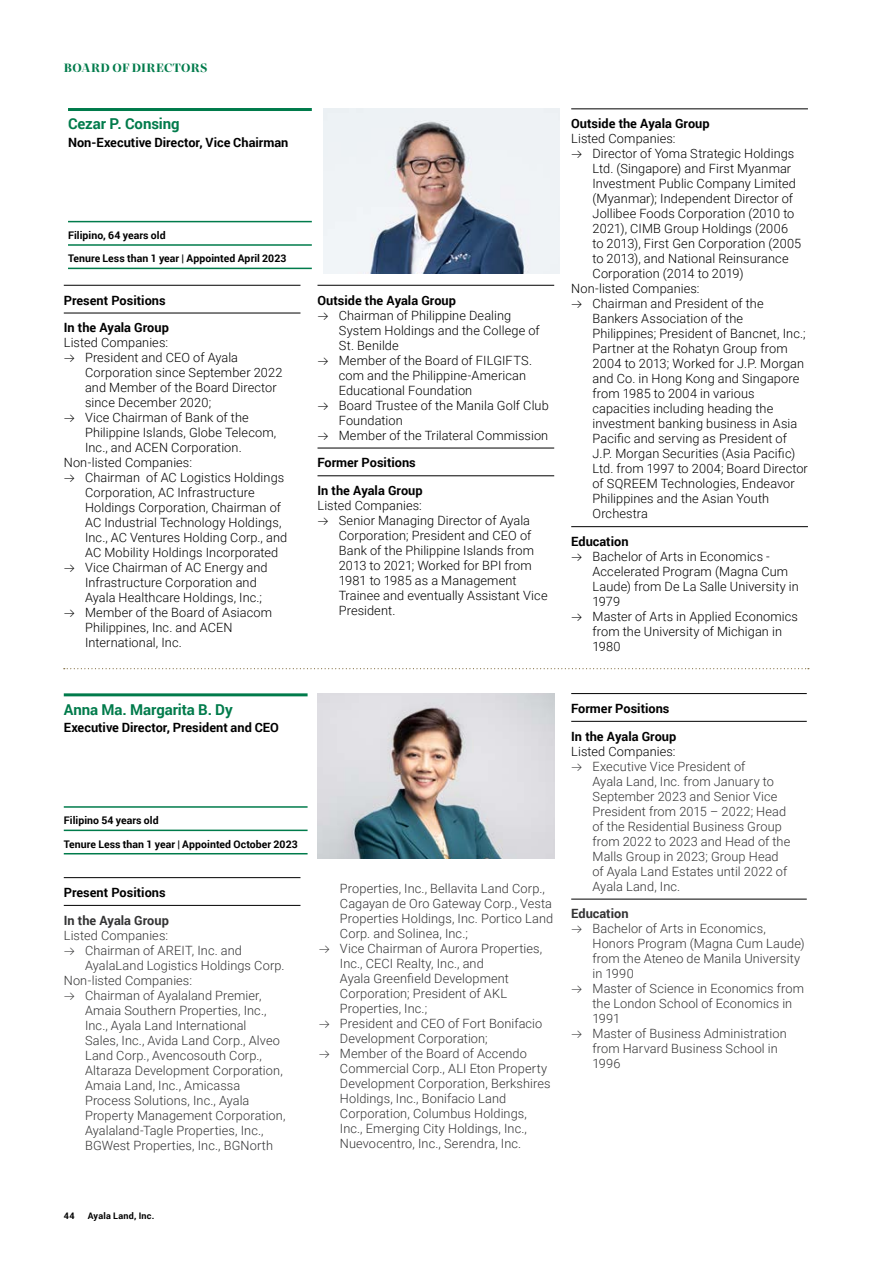
<style>
.page{position:relative;width:893px;height:1263px;background:#fff}
.page>*{position:absolute;margin:0;border:0;box-sizing:border-box;transform-origin:0 0}
.t1{font:700 15px "Roboto";letter-spacing:-.005em;color:#007b4b}
.t2{font:300 12.75px/15px "Roboto";letter-spacing:.01em;color:#000}
.t3{font:300 12.75px/15px "Roboto";letter-spacing:.01em;color:#333334}
.t4{font:700 12.75px/27.8px "Roboto";color:#000}
.t5{font:700 12.75px "Roboto";color:#333334}
.t6{font:12px "Atlante var Regular Text";letter-spacing:.035em;color:#007b4b}
.t7{font:700 10.5px "Roboto";letter-spacing:.005em;color:#000}
.t8{font:700 9px "Roboto";letter-spacing:.025em;color:#000}
.s1{font-family:"Satoshi"}
.s2{font-weight:700}
</style>
<div class="page">
<img style="left:317px;top:693px;width:237px;height:165px">
<hr style="left:64px;top:877px;width:236px;height:1px;background:#000">
<hr style="left:64px;top:905px;width:236px;height:1px;background:#000">
<hr style="left:64px;top:806px;width:244px;height:2px;background:#007b4b">
<hr style="left:64px;top:830px;width:244px;height:1px;background:#007b4b">
<hr style="left:64px;top:853px;width:244px;height:1px;background:#007b4b">
<hr style="left:64px;top:693px;width:244px;height:3px;background:#007b4b">
<hr style="left:571px;top:693px;width:236px;height:1px;background:#000">
<hr style="left:571px;top:721px;width:236px;height:1px;background:#000">
<hr style="left:571px;top:899px;width:236px;height:1px;background:#000">
<hr style="left:68px;top:221px;width:244px;height:1px;background:#007b4b">
<hr style="left:68px;top:244px;width:244px;height:2px;background:#007b4b">
<hr style="left:68px;top:268px;width:244px;height:1px;background:#007b4b">
<hr style="left:68px;top:108px;width:244px;height:3px;background:#007b4b">
<img style="left:323px;top:109px;width:237px;height:165px">
<hr style="left:64px;top:285px;width:236px;height:1px;background:#000">
<hr style="left:64px;top:313px;width:236px;height:1px;background:#000">
<hr style="left:317px;top:285px;width:237px;height:1px;background:#000">
<hr style="left:317px;top:448px;width:237px;height:1px;background:#000">
<hr style="left:317px;top:475px;width:237px;height:1px;background:#000">
<hr style="left:571px;top:109px;width:237px;height:1px;background:#000">
<hr style="left:571px;top:526px;width:237px;height:1px;background:#000">
<svg style="left:64px;top:668px;width:745px;height:1px"></svg>
<p class="t6" style="left:64px;top:61px;width:145px">BOARD OF DIRECTORS</p>
<p class="t1" style="left:68px;top:114px;width:113px">Cezar P. Consing</p>
<p class="t4" style="left:68px;top:128px;width:222px">Non-Executive Director, Vice Chairman</p>
<p class="t7" style="left:68px;top:228px;width:99px">Filipino, 64 years old</p>
<p class="t7" style="left:68px;top:251px;width:220px">Tenure Less than 1 year | Appointed April 2023</p>
<p class="t4" style="left:64px;top:286px;width:107px">Present Positions<br>In the Ayala Group</p>
<p class="t2" style="left:64px;top:335px;width:106px">Listed Companies:</p>
<p class="t2" style="left:85px;top:350px;width:199px;text-indent:-21px"><span class="s1">→</span> President and CEO of Ayala<br>Corporation since September 2022 and Member of the Board Director since December 2020;</p>
<p class="t2" style="left:64px;top:410px;width:186px"><span class="s1">→</span> Vice Chairman of Bank of the</p>
<p class="t2" style="left:85px;top:425px;width:193px">Philippine Islands, Globe Telecom,</p>
<p class="t2" style="left:85px;top:440px;width:158px">Inc., and ACEN Corporation.</p>
<p class="t2" style="left:64px;top:455px;width:130px">Non-listed Companies:</p>
<p class="t2" style="left:85px;top:470px;width:204px;text-indent:-21px"><span class="s1">→</span> Chairman of AC Logistics Holdings Corporation, AC Infrastructure Holdings Corporation, Chairman of AC Industrial Technology Holdings, Inc., AC Ventures Holding Corp., and AC Mobility Holdings Incorporated</p>
<p class="t2" style="left:85px;top:560px;width:184px;text-indent:-21px"><span class="s1">→</span> Vice Chairman of AC Energy and<br>Infrastructure Corporation and<br>Ayala Healthcare Holdings, Inc.;</p>
<p class="t2" style="left:85px;top:605px;width:189px;text-indent:-21px"><span class="s1">→</span> Member of the Board of Asiacom<br>Philippines, Inc. and ACEN<br>International, Inc.</p>
<p class="t4" style="left:317px;top:286px;width:140px">Outside the Ayala Group</p>
<p class="t2" style="left:339px;top:307px;width:202px;text-indent:-21px"><span class="s1">→</span> Chairman of Philippine Dealing<br>System Holdings and the College of<br>St. Benilde</p>
<p class="t2" style="left:339px;top:352px;width:195px;text-indent:-21px"><span class="s1">→</span> Member of the Board of FILGIFTS. com and the Philippine-American<br>Educational Foundation</p>
<p class="t2" style="left:339px;top:397px;width:212px;text-indent:-21px"><span class="s1">→</span> Board Trustee of the Manila Golf Club<br>Foundation</p>
<p class="t2" style="left:317px;top:421px;width:232px;line-height:27.8px"><span class="s1">→</span> Member of the Trilateral Commission<br><span class="s2">Former Positions<br>In the Ayala Group</span></p>
<p class="t2" style="left:317px;top:497px;width:106px">Listed Companies:</p>
<p class="t2" style="left:339px;top:512px;width:210px;text-indent:-21px"><span class="s1">→</span> Senior Managing Director of Ayala<br>Corporation; President and CEO of<br>Bank of the Philippine Islands from<br>2013 to 2021; Worked for BPI from<br>1981 to 1985 as a Management<br>Trainee and eventually Assistant Vice<br>President.</p>
<p class="t4" style="left:571px;top:109px;width:140px">Outside the Ayala Group</p>
<p class="t2" style="left:571px;top:131px;width:106px">Listed Companies:</p>
<p class="t2" style="left:571px;top:146px;width:225px"><span class="s1">→</span> Director of Yoma Strategic Holdings</p>
<p class="t2" style="left:592px;top:161px;width:200px">Ltd. (Singapore) and First Myanmar</p>
<p class="t2" style="left:592px;top:176px;width:205px">Investment Public Company Limited</p>
<p class="t2" style="left:592px;top:191px;width:202px">(Myanmar); Independent Director of</p>
<p class="t2" style="left:592px;top:206px;width:203px">Jollibee Foods Corporation (2010 to</p>
<p class="t2" style="left:592px;top:221px;width:197px">2021), CIMB Group Holdings (2006</p>
<p class="t2" style="left:592px;top:236px;width:210px">to 2013), First Gen Corporation (2005</p>
<p class="t2" style="left:592px;top:251px;width:198px">to 2013), and National Reinsurance</p>
<p class="t2" style="left:592px;top:266px;width:153px">Corporation (2014 to 2019)</p>
<p class="t2" style="left:571px;top:281px;width:130px">Non-listed Companies:</p>
<p class="t2" style="left:592px;top:296px;width:217px;text-indent:-21px"><span class="s1">→</span> Chairman and President of the<br>Bankers Association of the<br>Philippines; President of Bancnet, Inc.;<br>Partner at the Rohatyn Group from<br>2004 to 2013; Worked for J.P. Morgan and Co. in Hong Kong and Singapore from 1985 to 2004 in various capacities including heading the investment banking business in Asia<br>Pacific and serving as President of<br>J.P. Morgan Securities (Asia Pacific)<br>Ltd. from 1997 to 2004; Board Director of SQREEM Technologies, Endeavor<br>Philippines and the Asian Youth<br>Orchestra</p>
<p class="t4" style="left:571px;top:527px;width:59px">Education</p>
<p class="t2" style="left:592px;top:548px;width:208px;text-indent:-21px"><span class="s1">→</span> Bachelor of Arts in Economics -<br>Accelerated Program (Magna Cum<br>Laude) from De La Salle University in<br>1979</p>
<p class="t2" style="left:592px;top:608px;width:207px;text-indent:-21px"><span class="s1">→</span> Master of Arts in Applied Economics from the University of Michigan in<br>1980</p>
<p class="t1" style="left:64px;top:699px;width:171px">Anna Ma. Margarita B. Dy</p>
<p class="t4" style="left:64px;top:713px;width:216px">Executive Director, President and CEO</p>
<p class="t7" style="left:64px;top:813px;width:96px">Filipino 54 years old</p>
<p class="t7" style="left:64px;top:836px;width:236px">Tenure Less than 1 year | Appointed October 2023</p>
<p class="t4" style="left:64px;top:878px;width:103px">Present Positions</p>
<p class="t5" style="left:64px;top:911px;width:107px">In the Ayala Group</p>
<p class="t3" style="left:64px;top:927px;width:106px">Listed Companies:</p>
<p class="t3" style="left:64px;top:942px;width:180px"><span class="s1">→</span> Chairman of AREIT, Inc. and</p>
<p class="t3" style="left:85px;top:957px;width:201px">AyalaLand Logistics Holdings Corp.</p>
<p class="t3" style="left:64px;top:972px;width:130px">Non-listed Companies:</p>
<p class="t3" style="left:85px;top:987px;width:202px;text-indent:-21px"><span class="s1">→</span> Chairman of Ayalaland Premier, Amaia Southern Properties, Inc., Inc., Ayala Land International<br>Sales, Inc., Avida Land Corp., Alveo Land Corp., Avencosouth Corp., Altaraza Development Corporation, Amaia Land, Inc., Amicassa Process Solutions, Inc., Ayala Property Management Corporation, Ayalaland-Tagle Properties, Inc., BGWest Properties, Inc., BGNorth</p>
<p class="t3" style="left:340px;top:881px;width:215px">Properties, Inc., Bellavita Land Corp., Cagayan de Oro Gateway Corp., Vesta Properties Holdings, Inc. Portico Land Corp. and Solinea, Inc.;</p>
<p class="t3" style="left:340px;top:941px;width:204px;text-indent:-21px"><span class="s1">→</span> Vice Chairman of Aurora Properties,<br>Inc., CECI Realty, Inc., and<br>Ayala Greenfield Development<br>Corporation; President of AKL<br>Properties, Inc.;</p>
<p class="t3" style="left:340px;top:1015px;width:204px;text-indent:-21px"><span class="s1">→</span> President and CEO of Fort Bonifacio<br>Development Corporation;</p>
<p class="t3" style="left:340px;top:1045px;width:212px;text-indent:-21px"><span class="s1">→</span> Member of the Board of Accendo Commercial Corp., ALI Eton Property Development Corporation, Berkshires Holdings, Inc., Bonifacio Land Corporation, Columbus Holdings, Inc., Emerging City Holdings, Inc., Nuevocentro, Inc., Serendra, Inc.</p>
<p class="t4" style="left:571px;top:694px;width:107px">Former Positions<br>In the Ayala Group</p>
<p class="t2" style="left:571px;top:743px;width:106px">Listed Companies:</p>
<p class="t3" style="left:592px;top:758px;width:199px;text-indent:-21px"><span class="s1">→</span> Executive Vice President of<br>Ayala Land, Inc. from January to<br>September 2023 and Senior Vice<br>President from 2015 – 2022; Head of the Residential Business Group from 2022 to 2023 and Head of the<br>Malls Group in 2023; Group Head of Ayala Land Estates until 2022 of<br>Ayala Land, Inc.</p>
<p class="t5" style="left:571px;top:905px;width:59px">Education</p>
<p class="t3" style="left:592px;top:921px;width:214px;text-indent:-21px"><span class="s1">→</span> Bachelor of Arts in Economics,<br>Honors Program (Magna Cum Laude) from the Ateneo de Manila University in 1990</p>
<p class="t3" style="left:592px;top:981px;width:213px;text-indent:-21px"><span class="s1">→</span> Master of Science in Economics from the London School of Economics in<br>1991</p>
<p class="t3" style="left:592px;top:1026px;width:196px;text-indent:-21px"><span class="s1">→</span> Master of Business Administration from Harvard Business School in<br>1996</p>
<p class="t8" style="left:64px;top:1209px;width:12px">44</p>
<p class="t8" style="left:88px;top:1209px;width:68px">Ayala Land, Inc.</p>
</div>
